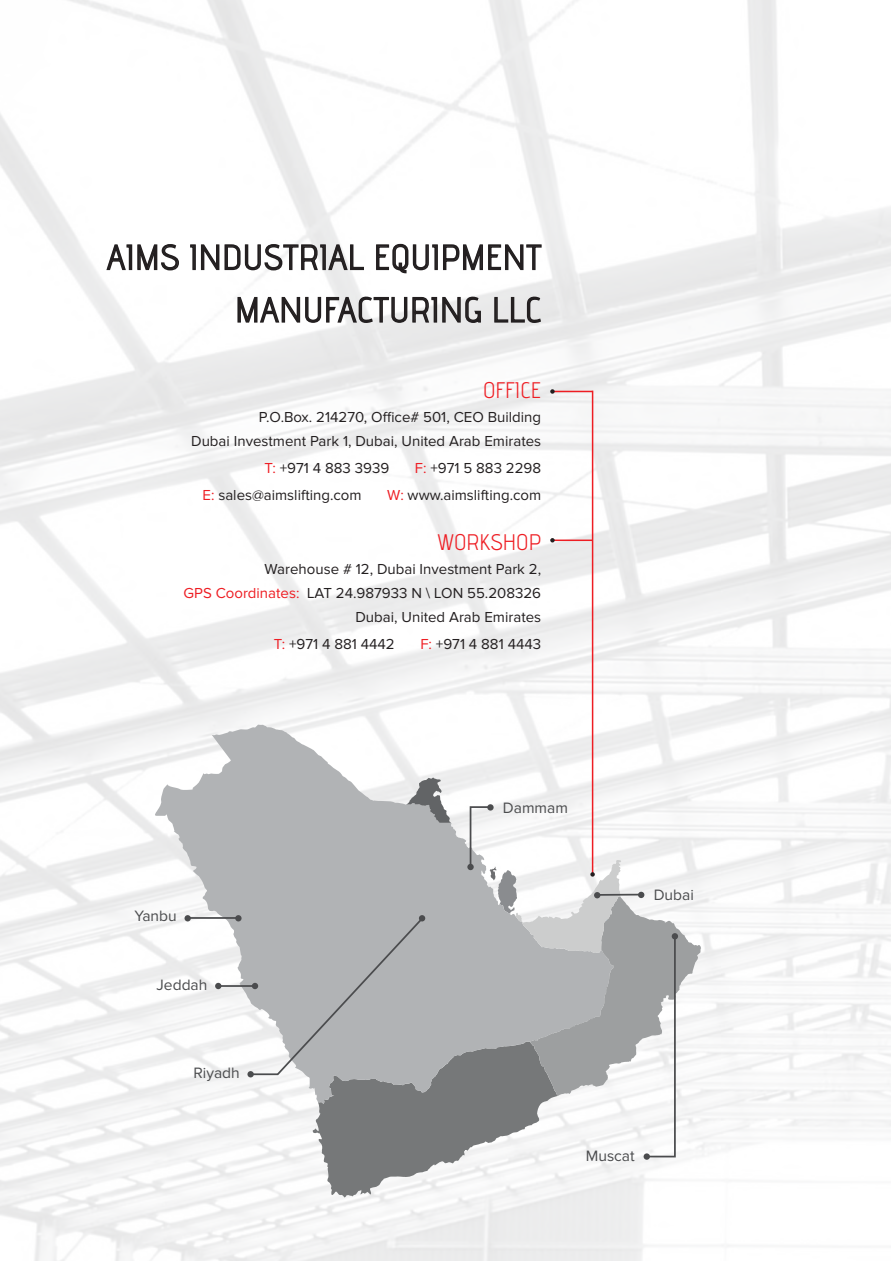
<style>
.page{position:relative;width:891px;height:1261px;background:#fff}
.page>*{position:absolute;margin:0;border:0;box-sizing:border-box;transform-origin:0 0}
.t1{font:34.5px/52.5px "advent";letter-spacing:.025em;color:#231f20;text-align:right}
.t2{font:22.5px "advent";color:#ee1d23}
.t3{font:15.6px "Proxima Nova";color:#4b4c4e}
.t4{font:15px/24px "Proxima Nova";color:#231f20;text-align:right}
.s1{color:#ee1d23}
</style>
<div class="page">
<img style="left:0;top:0;width:890px;height:1260px">
<svg style="left:153px;top:724px;width:460px;height:380px"></svg>
<hr style="left:218px;top:984px;width:37px;height:2px;background:#4b4c4e">
<hr style="left:188px;top:916px;width:50px;height:2px;background:#4b4c4e">
<svg style="left:184px;top:914px;width:7px;height:7px"></svg>
<svg style="left:235px;top:914px;width:6px;height:7px"></svg>
<svg style="left:215px;top:982px;width:6px;height:6px"></svg>
<svg style="left:105px;top:242px;width:75px;height:29px"></svg>
<svg style="left:189px;top:243px;width:175px;height:28px"></svg>
<svg style="left:375px;top:242px;width:167px;height:32px"></svg>
<svg style="left:236px;top:294px;width:245px;height:30px"></svg>
<svg style="left:493px;top:296px;width:48px;height:27px"></svg>
<hr style="left:591px;top:390px;width:2px;height:483px;background:#ee1d23">
<svg style="left:249px;top:777px;width:452px;height:421px"></svg>
<hr style="left:551px;top:390px;width:41px;height:2px;background:#ee1d23">
<hr style="left:551px;top:539px;width:41px;height:2px;background:#ee1d23">
<svg style="left:550px;top:389px;width:4px;height:4px"></svg>
<svg style="left:550px;top:538px;width:4px;height:4px"></svg>
<h1 class="t1" style="left:107px;top:230px;width:435px">AIMS INDUSTRIAL EQUIPMENT<br>MANUFACTURING LLC</h1>
<h2 class="t2" style="left:483px;top:376px;width:60px">OFFICE</h2>
<p class="t4" style="left:191px;top:406px;width:351px">P.O.Box. 214270, Office# 501, CEO Building<br>Dubai Investment Park 1, Dubai, United Arab Emirates</p>
<p class="t4" style="left:264px;top:457px;width:126px"><span class="s1">T:</span> +971 4 883 3939</p>
<p class="t4" style="left:414px;top:457px;width:128px"><span class="s1">F:</span> +971 5 883 2298</p>
<p class="t4" style="left:202px;top:484px;width:160px"><span class="s1">E:</span> sales@aimslifting.com</p>
<p class="t4" style="left:387px;top:484px;width:155px"><span class="s1">W:</span> www.aimslifting.com</p>
<h2 class="t2" style="left:437px;top:528px;width:105px">WORKSHOP</h2>
<p class="t4" style="left:183px;top:557px;width:359px">Warehouse # 12, Dubai Investment Park 2,<br><span class="s1">GPS Coordinates:</span> LAT 24.987933 N \ LON 55.208326<br>Dubai, United Arab Emirates</p>
<p class="t4" style="left:274px;top:632px;width:122px"><span class="s1">T:</span> +971 4 881 4442</p>
<p class="t4" style="left:420px;top:632px;width:122px"><span class="s1">F:</span> +971 4 881 4443</p>
<p class="t3" style="left:134px;top:907px;width:44px">Yanbu</p>
<p class="t3" style="left:156px;top:975px;width:52px">Jeddah</p>
<p class="t3" style="left:193px;top:1063px;width:48px">Riyadh</p>
<p class="t3" style="left:502px;top:798px;width:67px">Dammam</p>
<p class="t3" style="left:653px;top:886px;width:42px">Dubai</p>
<p class="t3" style="left:585px;top:1146px;width:50px">Muscat</p>
</div>
